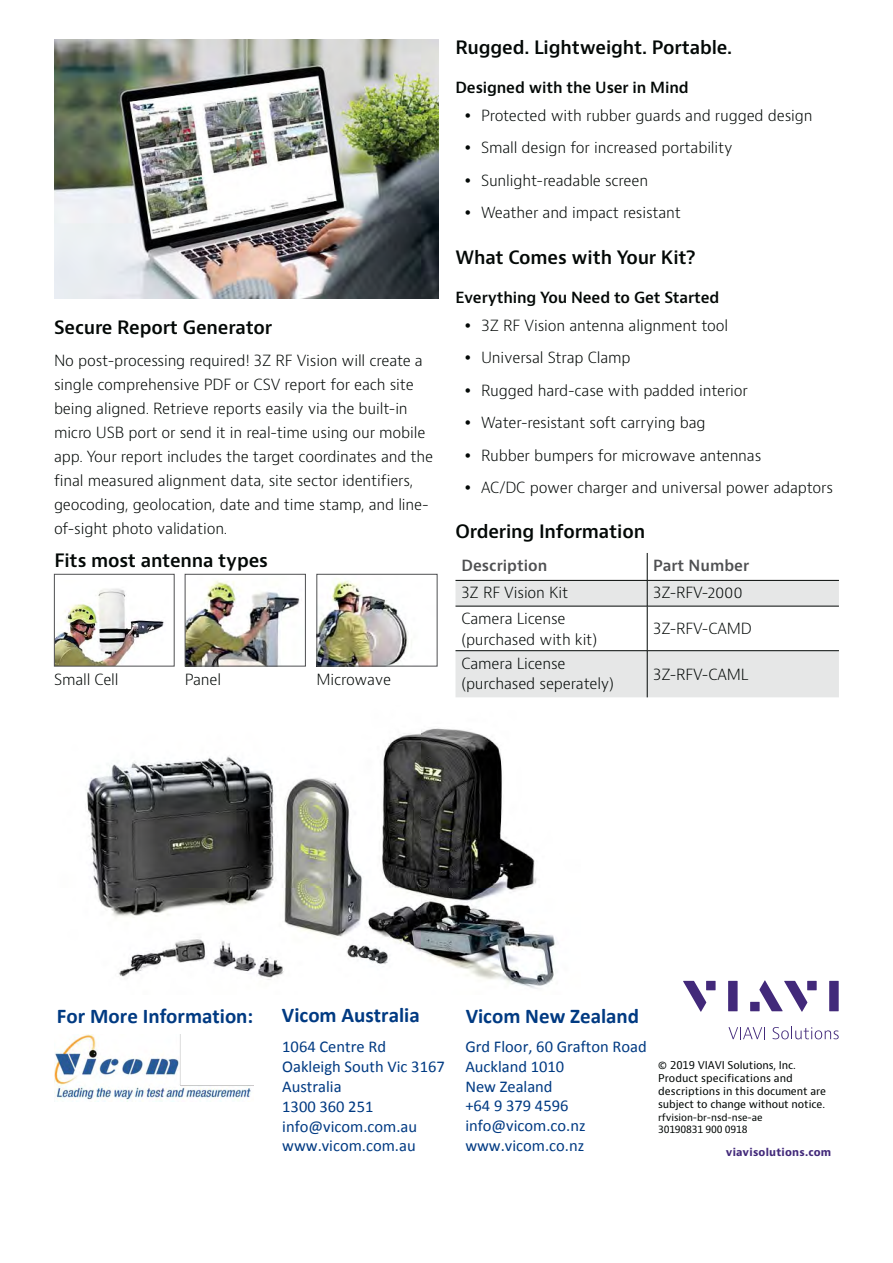
<style>
.page{position:relative;width:893px;height:1263px;background:#fff}
.page>*{position:absolute;margin:0;border:0;box-sizing:border-box;transform-origin:0 0}
.t1{font:700 21px "Calibri";color:#003a82}
.t2{font:700 21px "Calibri";color:#003a82}
.t3{font:600 18px "Bernino Sans";letter-spacing:-.01em;color:#030806}
.t4{font:16.5px/19.8px "Calibri";color:#003a82}
.t5{font:300 15px/32.5px "Bernino Sans";letter-spacing:-.01em;color:#030806}
.t6{font:600 15px "Bernino Sans";letter-spacing:-.01em;color:#030806}
.t7{font:600 15px "Bernino Sans";color:#4f5052}
.t8{font:10.5px/13px "Bernino Sans";letter-spacing:-.01em;color:#030806}
.t9{font:700 10.5px "Bernino Sans";letter-spacing:.02em;color:#42297a}
.t10{font:9.75px/12px "Bernino Sans";letter-spacing:-.01em;color:#030806}
.s1{font-style:inherit}
</style>
<div class="page">
<svg style="left:728px;top:1027px;width:37px;height:12px"></svg>
<svg style="left:772px;top:1027px;width:66px;height:12px"></svg>
<svg style="left:683px;top:981px;width:23px;height:31px"></svg>
<div style="left:706px;top:981px;width:9px;height:9px;background:#42297a"></div>
<div style="left:728px;top:981px;width:9px;height:30px;background:#42297a"></div>
<div style="left:807px;top:981px;width:9px;height:9px;background:#42297a"></div>
<div style="left:829px;top:981px;width:9px;height:30px;background:#42297a"></div>
<svg style="left:759px;top:980px;width:48px;height:32px"></svg>
<div style="left:750px;top:1002px;width:9px;height:9px;background:#42297a"></div>
<img style="left:86px;top:728px;width:469px;height:261px">
<svg style="left:455px;top:553px;width:383px;height:144px"></svg>
<hr style="left:455px;top:606px;width:192px;height:1px;background:#030806">
<hr style="left:647px;top:606px;width:191px;height:1px;background:#030806">
<hr style="left:647px;top:606px;width:1px;height:45px;background:#030806">
<hr style="left:455px;top:650px;width:192px;height:1px;background:#030806">
<hr style="left:647px;top:650px;width:191px;height:1px;background:#030806">
<hr style="left:647px;top:651px;width:1px;height:46px;background:#030806">
<img style="left:54px;top:39px;width:384px;height:260px">
<img style="left:318px;top:581px;width:94px;height:84px">
<div style="left:316px;top:574px;width:121px;height:93px;border:1px solid #4f5052"></div>
<img style="left:187px;top:580px;width:113px;height:85px">
<div style="left:185px;top:574px;width:121px;height:93px;border:1px solid #4f5052"></div>
<img style="left:56px;top:588px;width:108px;height:77px">
<div style="left:54px;top:574px;width:120px;height:93px;border:1px solid #4f5052"></div>
<img style="left:54px;top:1035px;width:200px;height:67px">
<p class="t3" style="left:54px;top:320px;width:220px">Secure Report Generator</p>
<p class="t5" style="left:54px;top:350px;width:381px;line-height:24px">No post-processing required! 3Z RF Vision will create a single comprehensive PDF or CSV report for each site being aligned. Retrieve reports easily via the built-in micro USB port or send it in real-time using our mobile app. Your report includes the target coordinates and the final measured alignment data, site sector identifiers, geocoding, geolocation, date and time stamp, and line&shy;of-sight photo validation.</p>
<p class="t3" style="left:54px;top:553px;width:215px">Fits most antenna types</p>
<p class="t5" style="left:54px;top:664px;width:66px">Small Cell</p>
<p class="t5" style="left:185px;top:664px;width:38px">Panel</p>
<p class="t5" style="left:316px;top:664px;width:76px">Microwave</p>
<p class="t3" style="left:455px;top:40px;width:278px">Rugged. Lightweight. Portable.</p>
<p class="t6" style="left:455px;top:81px;width:234px">Designed with the User in Mind</p>
<p class="t5" style="left:481px;top:100px;width:333px">Protected with rubber guards and rugged design Small design for increased portability Sunlight-readable screen<br>Weather and impact resistant</p>
<p class="t3" style="left:455px;top:250px;width:242px">What Comes with Your Kit?</p>
<p class="t6" style="left:455px;top:291px;width:265px">Everything You Need to Get Started</p>
<p class="t5" style="left:481px;top:310px;width:353px">3Z RF Vision antenna alignment tool<br>Universal Strap Clamp<br>Rugged hard-case with padded interior Water-resistant soft carrying bag<br>Rubber bumpers for microwave antennas<br>AC/DC power charger and universal power adaptors</p>
<p class="t3" style="left:455px;top:524px;width:191px">Ordering Information</p>
<p class="t7" style="left:461px;top:559px;width:87px">Description</p>
<p class="t7" style="left:653px;top:559px;width:98px">Part Number</p>
<p class="t5" style="left:461px;top:578px;width:108px">3Z RF Vision Kit</p>
<p class="t5" style="left:653px;top:578px;width:91px">3Z-RFV-2000</p>
<p class="t5" style="left:461px;top:609px;width:137px;line-height:20.5px">Camera License (purchased with kit)</p>
<p class="t5" style="left:653px;top:614px;width:100px">3Z-RFV-CAMD</p>
<p class="t5" style="left:461px;top:654px;width:154px;line-height:20.5px">Camera License (purchased seperately)</p>
<p class="t5" style="left:653px;top:659px;width:97px">3Z-RFV-CAML</p>
<h1 class="t1" style="left:57px;top:1001px;width:198px">For More Information:</h1>
<h1 class="t1" style="left:282px;top:1000px;width:139px"><span class="s1">Vicom</span> Australia</h1>
<h1 class="t2" style="left:465px;top:1001px;width:175px">Vicom New Zealand</h1>
<p class="t4" style="left:282px;top:1037px;width:164px">1064 Centre Rd<br>Oakleigh South Vic 3167<br>Australia<br>1300 360 251 info@vicom.com.au www.vicom.com.au</p>
<p class="t4" style="left:465px;top:1036px;width:183px">Grd Floor, 60 Grafton Road<br>Auckland 1010<br>New Zealand<br>+64 9 379 4596 info@vicom.co.nz www.vicom.co.nz</p>
<p class="t8" style="left:658px;top:1059px;width:169px">© 2019 VIAVI Solutions, Inc.<br>Product specifications and descriptions in this document are subject to change without notice.</p>
<p class="t10" style="left:658px;top:1112px;width:106px">rfvision-br-nsd-nse-ae<br>30190831 900 0918</p>
<p class="t9" style="left:726px;top:1148px;width:107px">viavisolutions.com</p>
</div>
